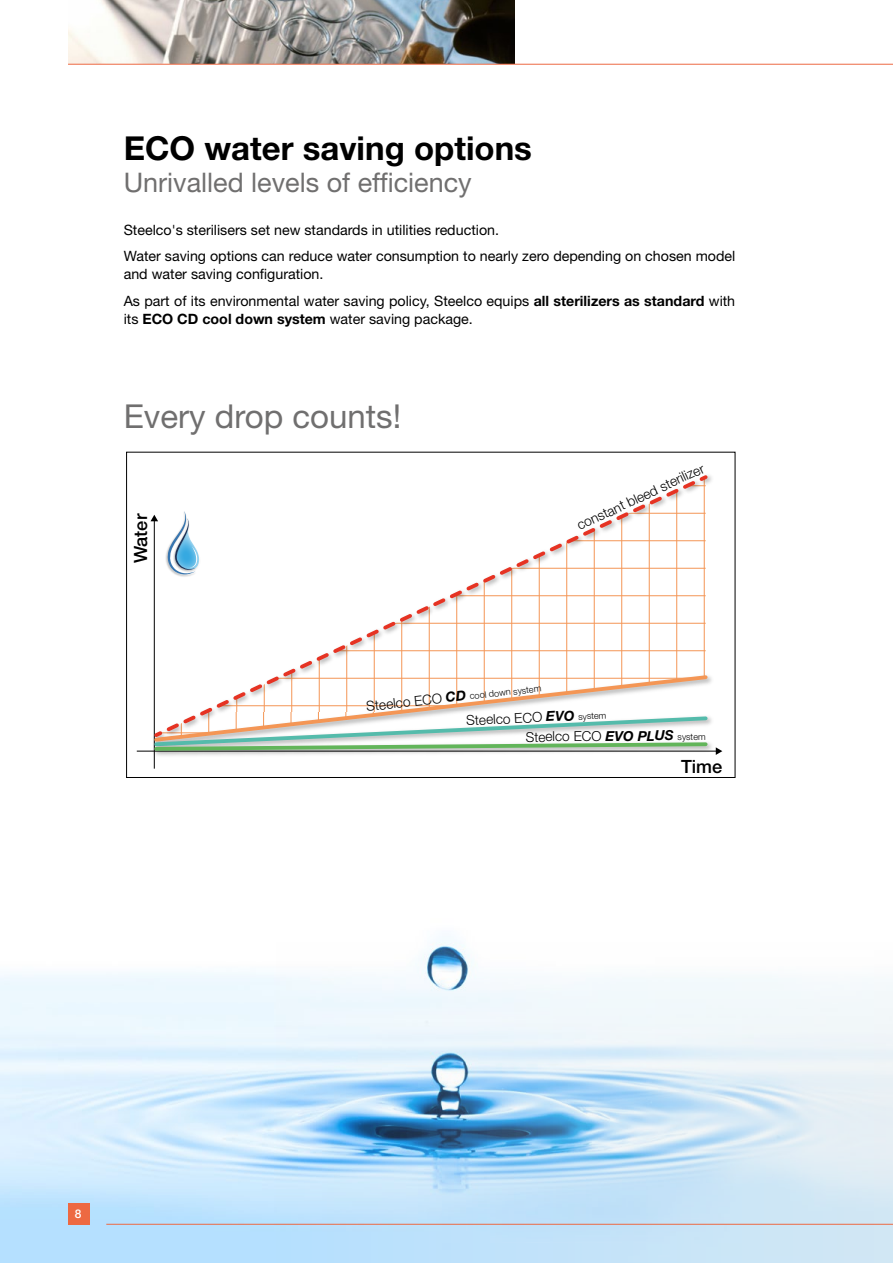
<style>
.page{position:relative;width:893px;height:1263px;background:#fff}
.page>*{position:absolute;margin:0;border:0;box-sizing:border-box;transform-origin:0 0}
.t1{font:700 33px "Helvetica Neue LT Std";color:#000}
.t2{font:33px "Helvetica Neue LT Std";color:#706f6f}
.t3{font:27px "Helvetica Neue LT Std";color:#706f6f}
.t4{font:500 18.3px "Helvetica Neue LT Std";color:#000}
.t5{font:14.25px/26.5px "Helvetica Neue LT Std";color:#000}
.t6{font:300 13.65px "Helvetica Neue LT Std";color:#000}
.t7{font:500 12px "Helvetica Neue LT Std";color:#fff}
.t8{font:300 9.15px "Helvetica Neue LT Std";color:#000}
.s1{font-weight:700}
.s2{font-size:13.65px}
.s3{font-weight:700;font-style:italic;font-size:13.65px}
.s4{font-weight:700;font-style:italic}
.s5{font-size:9.15px}
</style>
<div class="page">
<img style="left:0;top:936px;width:893px;height:327px">
<hr style="left:154px;top:520px;width:1px;height:249px;background:#000">
<hr style="left:137px;top:751px;width:580px;height:1px;background:#000">
<svg style="left:716px;top:747px;width:6px;height:8px"></svg>
<img style="left:150px;top:477px;width:562px;height:194px">
<svg style="left:164px;top:477px;width:538px;height:194px"></svg>
<svg style="left:696px;top:475px;width:15px;height:9px"></svg>
<img style="left:150px;top:744px;width:566px;height:15px">
<svg style="left:151px;top:673px;width:559px;height:80px"></svg>
<img style="left:200px;top:517px;width:1px;height:55px">
<img style="left:165px;top:509px;width:32px;height:68px">
<svg style="left:167px;top:511px;width:33px;height:63px"></svg>
<img style="left:68px;top:0;width:446px;height:64px">
<hr style="left:68px;top:64px;width:825px;height:1px;background:#ed6942">
<div style="left:68px;top:1203px;width:21px;height:22px;background:#ed6942"></div>
<hr style="left:106px;top:1224px;width:787px;height:1px;background:#ed6942">
<h1 class="t1" style="left:124px;top:127px;width:410px">ECO water saving options</h1>
<h2 class="t3" style="left:124px;top:166px;width:349px">Unrivalled levels of efficiency</h2>
<p class="t5" style="left:124px;top:216px;width:613px">Steelco's sterilisers set new standards in utilities reduction.<br>Water saving options can reduce water consumption to nearly zero depending on chosen model</p>
<p class="t5" style="left:124px;top:261px;width:613px">and water saving configuration.<br>As part of its environmental water saving policy, Steelco equips <span class="s1">all sterilizers as standard</span> with</p>
<p class="t5" style="left:124px;top:305px;width:351px">its <span class="s1">ECO CD cool down system</span> water saving package.</p>
<h1 class="t2" style="left:124px;top:396px;width:279px">Every drop counts!</h1>
<p class="t4" style="left:130px;top:563px;width:51px;rotate:-90deg">Water</p>
<p class="t6" style="left:574px;top:518px;width:140px;rotate:-25deg">constant bleed sterilizer</p>
<p class="t8" style="left:366px;top:701px;width:177px;rotate:-6deg"><span class="s2">Steelco ECO</span> <span class="s3">CD</span> cool down system</p>
<p class="t6" style="left:466px;top:712px;width:142px;rotate:-3deg">Steelco ECO <span class="s4">EVO</span> <span class="s5">system</span></p>
<p class="t6" style="left:525px;top:729px;width:181px;rotate:-1deg">Steelco ECO <span class="s4">EVO PLUS</span> <span class="s5">sys</span><sub>tem</sub></p>
<p class="t4" style="left:681px;top:755px;width:43px">Time</p>
<p class="t7" style="left:75px;top:1207px;width:8px">8</p>
</div>
